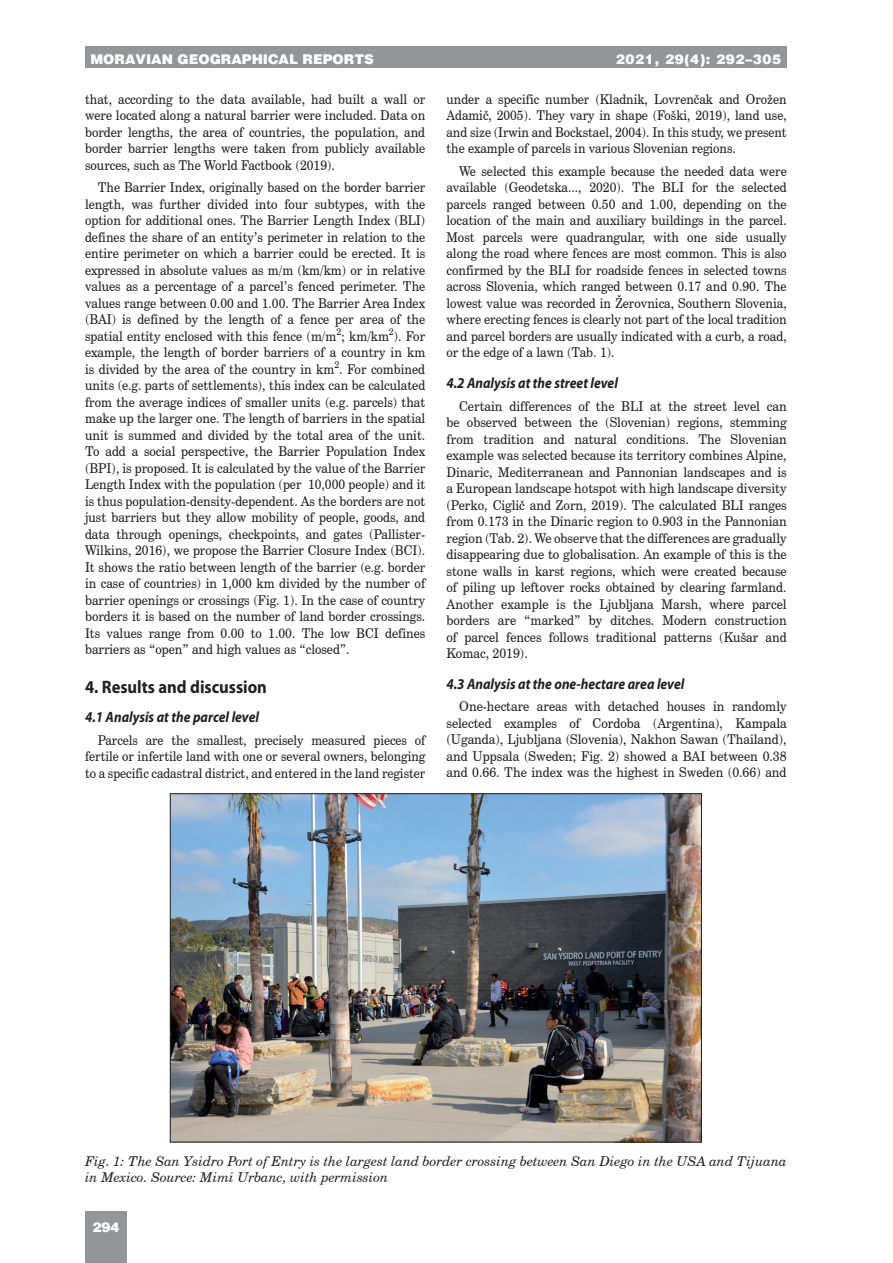
<style>
.page{position:relative;width:893px;height:1263px;background:#fff}
.page>*{position:absolute;margin:0;border:0;box-sizing:border-box;transform-origin:0 0}
.t1{font:700 18px "Myriad Pro";color:#231f20;scale:.92 1}
.t2{font:italic 700 15px "Myriad Pro";color:#231f20;scale:.9 1}
.t3{font:13.5px/16.5px "Century Schoolbook CE";color:#231f20;text-align:justify;scale:.92 1}
.t4{font:13.5px/16.5px "Century Schoolbook CE";color:#231f20;text-align:justify;scale:.93 1}
.t5{font:13.5px/16.5px "Century Schoolbook CE";color:#231f20;text-align:justify;scale:.91 1}
.t6{font:italic 13.5px/16.2px "Century Schoolbook CE";color:#231f20}
.t7{font:900 13.5px "Switzerland";color:#fff}
.t8{font:900 13.5px "Switzerland";letter-spacing:.05em;color:#fff}
</style>
<div class="page">
<div style="left:85px;top:47px;width:702px;height:21px;background:#939598"></div>
<div style="left:85px;top:1212px;width:42px;height:51px;background:#939598"></div>
<img style="left:172px;top:795px;width:528px;height:345px">
<p class="t7" style="left:91px;top:51px;width:285px">MORAVIAN GEOGRAPHICAL REPORTS</p>
<p class="t8" style="left:616px;top:51px;width:167px">2021, 29(4): 292–305</p>
<p class="t7" style="left:692px;top:51px;width:91px">2021, 29(4)</p>
<p class="t3" style="left:85px;top:91px;width:371px">that, according to the data available, had built a wall or were located along a natural barrier were included. Data on border lengths, the area of countries, the population, and border barrier lengths were taken from publicly available sources, such as The World Factbook (2019).</p>
<p class="t3" style="left:85px;top:179px;width:371px;text-indent:13px">The Barrier Index, originally based on the border barrier length, was further divided into four subtypes, with the option for additional ones. The Barrier Length Index (BLI) defines the share of an entity’s perimeter in relation to the entire perimeter on which a barrier could be erected. It is expressed in absolute values as m/m (km/km) or in relative values as a percentage of a parcel’s fenced perimeter. The values range between 0.00 and 1.00. The Barrier Area Index (BAI) is defined by the length of a fence per area of the spatial entity enclosed with this fence (m/m<sup>2</sup>; km/km<sup>2</sup>). For example, the length of border barriers of a country in km is divided by the area of the country in km<sup>2</sup>. For combined units (e.g. parts of settlements), this index can be calculated from the average indices of smaller units (e.g. parcels) that make up the larger one. The length of barriers in the spatial unit is summed and divided by the total area of the unit.<br>To add a social perspective, the Barrier Population Index (BPI), is proposed. It is calculated by the value of the Barrier Length Index with the population (per 10,000 people) and it is thus population-density-dependent. As the borders are not just barriers but they allow mobility of people, goods, and data through openings, checkpoints, and gates (Pallister-Wilkins, 2016), we propose the Barrier Closure Index (BCI).<br>It shows the ratio between length of the barrier (e.g. border in case of countries) in 1,000 km divided by the number of barrier openings or crossings (Fig. 1). In the case of country borders it is based on the number of land border crossings.<br>Its values range from 0.00 to 1.00. The low BCI defines barriers as “open” and high values as “closed”.</p>
<h1 class="t1" style="left:85px;top:675px;width:199px">4. Results and discussion</h1>
<p class="t2" style="left:85px;top:707px;width:195px">4.1 Analysis at the parcel level</p>
<p class="t5" style="left:85px;top:731px;width:375px;text-indent:13px">Parcels are the smallest, precisely measured pieces of fertile or infertile land with one or several owners, belonging to a specific cadastral district, and entered in the land register</p>
<p class="t5" style="left:446px;top:91px;width:375px">under a specific number (Kladnik, Lovrenčak and Orožen Adamič, 2005). They vary in shape (Foški, 2019), land use, and size (Irwin and Bockstael, 2004). In this study, we present the example of parcels in various Slovenian regions.</p>
<p class="t3" style="left:446px;top:163px;width:371px;text-indent:13px">We selected this example because the needed data were available (Geodetska..., 2020). The BLI for the selected parcels ranged between 0.50 and 1.00, depending on the location of the main and auxiliary buildings in the parcel.<br>Most parcels were quadrangular, with one side usually along the road where fences are most common. This is also confirmed by the BLI for roadside fences in selected towns across Slovenia, which ranged between 0.17 and 0.90. The lowest value was recorded in Žerovnica, Southern Slovenia, where erecting fences is clearly not part of the local tradition and parcel borders are usually indicated with a curb, a road, or the edge of a lawn (Tab. 1).</p>
<p class="t2" style="left:446px;top:373px;width:192px">4.2 Analysis at the street level</p>
<p class="t4" style="left:446px;top:397px;width:367px;text-indent:13px">Certain differences of the BLI at the street level can be observed between the (Slovenian) regions, stemming from tradition and natural conditions. The Slovenian example was selected because its territory combines Alpine, Dinaric, Mediterranean and Pannonian landscapes and is a European landscape hotspot with high landscape diversity (Perko, Ciglič and Zorn, 2019). The calculated BLI ranges from 0.173 in the Dinaric region to 0.903 in the Pannonian region (Tab. 2). We observe that the differences are gradually disappearing due to globalisation. An example of this is the stone walls in karst regions, which were created because of piling up leftover rocks obtained by clearing farmland.<br>Another example is the Ljubljana Marsh, where parcel borders are “marked” by ditches. Modern construction of parcel fences follows traditional patterns (Kušar and Komac, 2019).</p>
<p class="t2" style="left:446px;top:674px;width:266px">4.3 Analysis at the one-hectare area level</p>
<p class="t4" style="left:446px;top:698px;width:367px;text-indent:13px">One-hectare areas with detached houses in randomly selected examples of Cordoba (Argentina), Kampala (Uganda), Ljubljana (Slovenia), Nakhon Sawan (Thailand), and Uppsala (Sweden; Fig. 2) showed a BAI between 0.38 and 0.66. The index was the highest in Sweden (0.66) and</p>
<p class="t6" style="left:85px;top:1152px;width:703px">Fig. 1: The San Ysidro Port of Entry is the largest land border crossing between San Diego in the USA and Tijuana in Mexico. Source: Mimi Urbanc, with permission</p>
<p class="t7" style="left:92px;top:1219px;width:29px">294</p>
</div>
